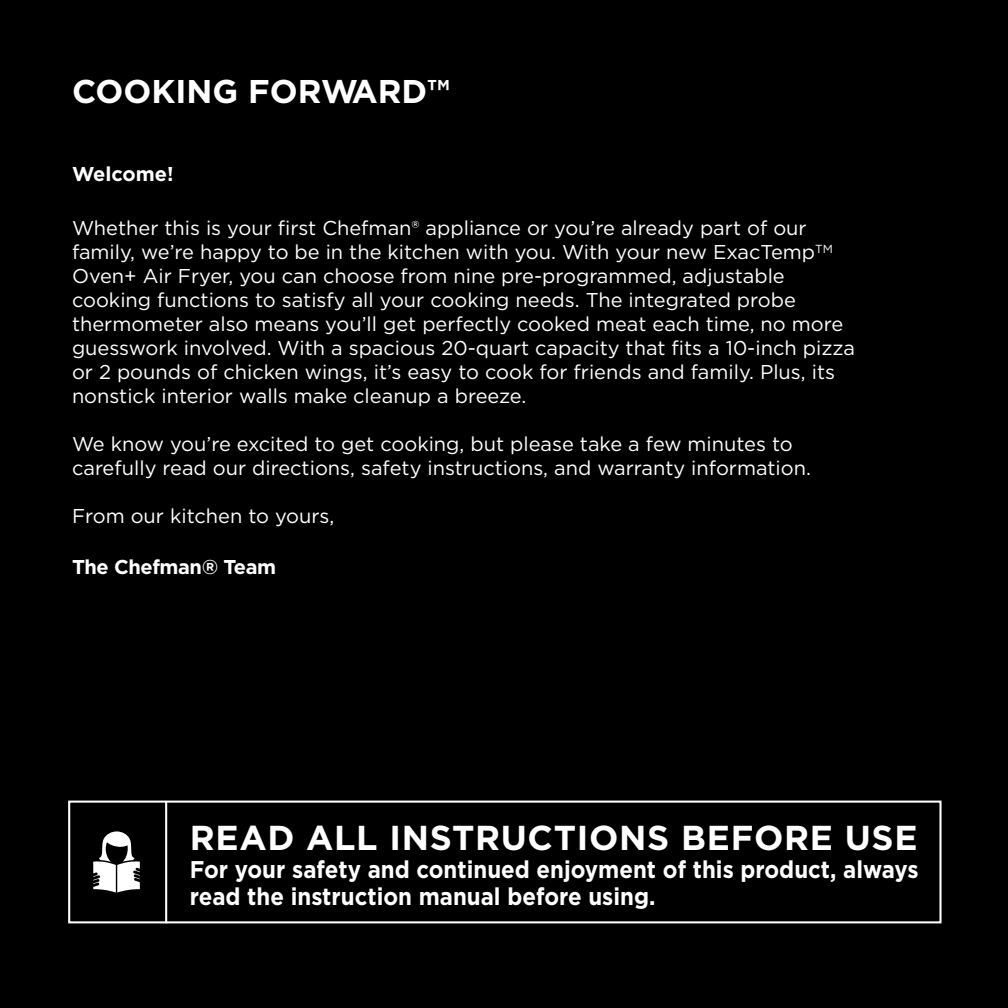
<style>
.page{position:relative;width:1008px;height:1008px;background:#000}
.page>*{position:absolute;margin:0;border:0;box-sizing:border-box;transform-origin:0 0}
.t1{font:700 34.6px "Gotham";letter-spacing:.02em;color:#fff}
.t2{font:700 32.8px "Gotham";color:#fff}
.t3{font:700 24.2px/27.6px "Gotham";color:#fff;scale:.92 1}
.t4{font:20px/24px "Gotham";color:#fff}
.t5{font:700 20px "Gotham";letter-spacing:-.02em;color:#fff}
.t6{font:700 20px "Gotham";color:#fff}
</style>
<div class="page">
<div style="left:68px;top:801px;width:874px;height:122px;border:2px solid #fff"></div>
<svg style="left:93px;top:831px;width:47px;height:62px"></svg>
<hr style="left:165px;top:801px;width:2px;height:122px;background:#fff">
<h2 class="t2" style="left:72px;top:72px;width:379px">COOKING FORWARD™</h2>
<p class="t6" style="left:72px;top:162px;width:103px">Welcome!</p>
<p class="t4" style="left:72px;top:216px;width:785px">Whether this is your first Chefman® appliance or you’re already part of our family, we’re happy to be in the kitchen with you. With your new ExacTemp<sup>TM </sup>Oven+ Air Fryer, you can choose from nine pre-programmed, adjustable cooking functions to satisfy all your cooking needs. The integrated probe thermometer also means you’ll get perfectly cooked meat each time, no more guesswork involved. With a spacious 20-quart capacity that fits a 10-inch pizza or 2 pounds of chicken wings, it’s easy to cook for friends and family. Plus, its nonstick interior walls make cleanup a breeze.</p>
<p class="t4" style="left:72px;top:432px;width:741px">We know you’re excited to get cooking, but please take a few minutes to carefully read our directions, safety instructions, and warranty information.</p>
<p class="t4" style="left:72px;top:504px;width:264px">From our kitchen to yours,</p>
<p class="t5" style="left:72px;top:555px;width:206px">The Chefman® Team</p>
<h1 class="t1" style="left:190px;top:818px;width:729px">READ ALL INSTRUCTIONS BEFORE USE</h1>
<p class="t3" style="left:190px;top:855px;width:794px">For your safety and continued enjoyment of this product, always read the instruction manual before using.</p>
</div>
